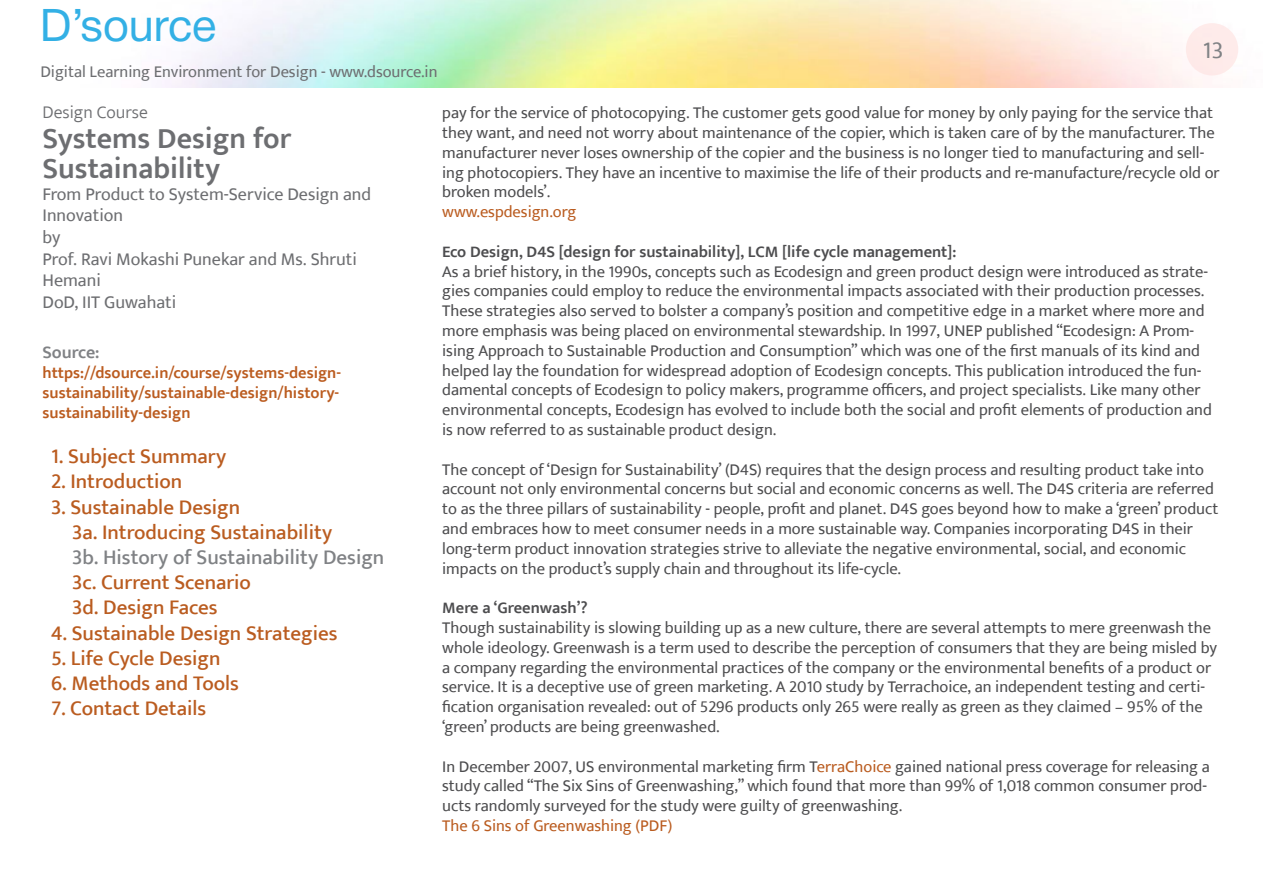
<style>
.page{position:relative;width:1263px;height:893px;background:#fff}
.page>*{position:absolute;margin:0;border:0;box-sizing:border-box;transform-origin:0 0}
.t1{font:45px "Helvetica Neue";color:#33b0e5}
.t2{font:600 30px/30px "Ek Mukta";color:#6d6e71}
.t3{font:24px "Ek Mukta";color:#808285}
.t4{font:500 21px/25.2px "Ek Mukta";color:#ba5c20}
.t5{font:500 21px "Ek Mukta";color:#808285}
.t6{font:18px/21.6px "Ek Mukta";color:#6d6e71}
.t7{font:300 18px "Ek Mukta";color:#6d6e71}
.t8{font:600 18px "Ek Mukta";color:#808285}
.t9{font:16.5px/19.8px "Ek Mukta";color:#4d4d4f}
.t10{font:600 16.5px/19.8px "Ek Mukta";color:#bb5c20;text-align:justify}
.t11{font:600 16.5px "Ek Mukta";color:#4d4d4f}
.t12{font:16.5px "Ek Mukta";color:#6d6e71}
.t13{font:16.5px "Ek Mukta";color:#ba5c20}
.s1{color:#ba5c20}
</style>
<div class="page">
<div style="left:1186px;top:23px;width:52px;height:52px;background:#feeaea;border-radius:50%"></div>
<h1 class="t1" style="left:40px;top:-7px;width:178px">D’source</h1>
<p class="t12" style="left:40px;top:62px;width:399px">Digital Learning Environment for Design - www.dsource.in</p>
<h3 class="t3" style="left:1203px;top:35px;width:22px">13</h3>
<p class="t7" style="left:43px;top:101px;width:107px">Design Course</p>
<h2 class="t2" style="left:43px;top:123px;width:250px">Systems Design for<br>Sustainability</h2>
<p class="t6" style="left:43px;top:183px;width:330px">From Product to System-Service Design and<br>Innovation<br>by<br>Prof. Ravi Mokashi Punekar and Ms. Shruti<br>Hemani<br>DoD, IIT Guwahati</p>
<p class="t8" style="left:43px;top:342px;width:59px">Source:</p>
<p class="t10" style="left:43px;top:363px;width:300px">https://dsource.in/course/systems-design&shy;sustainability/sustainable-design/history&shy;sustainability-design</p>
<p class="t4" style="left:51px;top:443px;width:177px">1. Subject Summary</p>
<p class="t4" style="left:51px;top:469px;width:133px">2. Introduction</p>
<p class="t4" style="left:72px;top:494px;width:262px;text-indent:-21px">3. Sustainable Design<br>3a. Introducing Sustainability</p>
<p class="t5" style="left:72px;top:544px;width:314px">3b. History of Sustainability Design</p>
<p class="t4" style="left:72px;top:569px;width:180px">3c. Current Scenario<br>3d. Design Faces</p>
<p class="t4" style="left:51px;top:620px;width:288px">4. Sustainable Design Strategies</p>
<p class="t4" style="left:51px;top:645px;width:171px">5. Life Cycle Design</p>
<p class="t4" style="left:51px;top:670px;width:189px">6. Methods and Tools</p>
<p class="t4" style="left:51px;top:695px;width:157px">7. Contact Details</p>
<p class="t9" style="left:442px;top:103px;width:779px">pay for the service of photocopying. The customer gets good value for money by only paying for the service that they want, and need not worry about maintenance of the copier, which is taken care of by the manufacturer. The manufacturer never loses ownership of the copier and the business is no longer tied to manufacturing and sell&shy;ing photocopiers. They have an incentive to maximise the life of their products and re-manufacture/recycle old or broken models’.</p>
<p class="t13" style="left:442px;top:202px;width:136px">www.espdesign.org</p>
<p class="t11" style="left:442px;top:241px;width:516px">Eco Design, D4S [design for sustainability], LCM [life cycle management]:</p>
<p class="t9" style="left:442px;top:261px;width:771px">As a brief history, in the 1990s, concepts such as Ecodesign and green product design were introduced as strate&shy;gies companies could employ to reduce the environmental impacts associated with their production processes.<br>These strategies also served to bolster a company’s position and competitive edge in a market where more and more emphasis was being placed on environmental stewardship. In 1997, UNEP published “Ecodesign: A Prom&shy;ising Approach to Sustainable Production and Consumption” which was one of the first manuals of its kind and helped lay the foundation for widespread adoption of Ecodesign concepts. This publication introduced the fun&shy;damental concepts of Ecodesign to policy makers, programme officers, and project specialists. Like many other environmental concepts, Ecodesign has evolved to include both the social and profit elements of production and is now referred to as sustainable product design.</p>
<p class="t9" style="left:442px;top:459px;width:778px">The concept of ‘Design for Sustainability’ (D4S) requires that the design process and resulting product take into account not only environmental concerns but social and economic concerns as well. The D4S criteria are referred to as the three pillars of sustainability - people, profit and planet. D4S goes beyond how to make a ‘green’ product and embraces how to meet consumer needs in a more sustainable way. Companies incorporating D4S in their long-term product innovation strategies strive to alleviate the negative environmental, social, and economic impacts on the product’s supply chain and throughout its life-cycle.</p>
<p class="t11" style="left:442px;top:598px;width:147px">Mere a ‘Greenwash’?</p>
<p class="t9" style="left:442px;top:617px;width:776px">Though sustainability is slowing building up as a new culture, there are several attempts to mere greenwash the whole ideology. Greenwash is a term used to describe the perception of consumers that they are being misled by a company regarding the environmental practices of the company or the environmental benefits of a product or service. It is a deceptive use of green marketing. A 2010 study by Terrachoice, an independent testing and certi&shy;fication organisation revealed: out of 5296 products only 265 were really as green as they claimed – 95% of the ‘green’ products are being greenwashed.</p>
<p class="t9" style="left:442px;top:756px;width:769px">In December 2007, US environmental marketing firm T<span class="s1">erraChoice</span> gained national press coverage for releasing a study called “The Six Sins of Greenwashing,” which found that more than 99% of 1,018 common consumer prod&shy;ucts randomly surveyed for the study were guilty of greenwashing.</p>
<p class="t13" style="left:442px;top:816px;width:232px">The 6 Sins of Greenwashing (PDF)</p>
</div>
